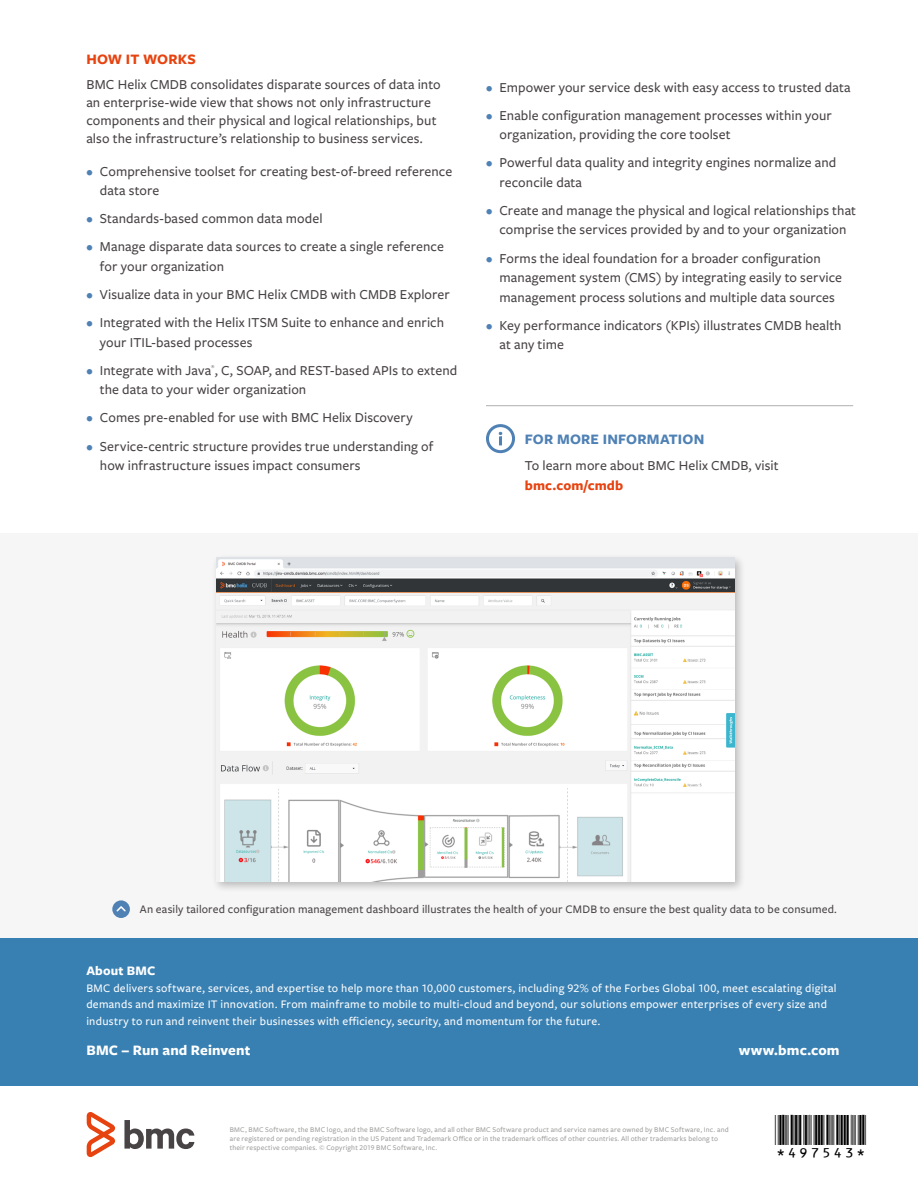
<style>
.page{position:relative;width:918px;height:1188px;background:#fff}
.page>*{position:absolute;margin:0;border:0;box-sizing:border-box;transform-origin:0 0}
.t1{font:30px "BC39 HI Tall HR";color:#000}
.t2{font:700 15px "Freight Sans Pro";letter-spacing:.005em;color:#fff}
.t3{font:700 15px "Freight Sans Pro";letter-spacing:.01em;color:#4f81b5}
.t4{font:700 15px "Freight Sans Pro";letter-spacing:.01em;color:#e74310}
.t5{font:500 14.25px/19.5px "Freight Sans Pro";letter-spacing:.01em;color:#484344}
.t6{font:700 14.25px "Freight Sans Pro";letter-spacing:.01em;color:#e74310}
.t7{font:700 13.5px "Freight Sans Pro";letter-spacing:.015em;color:#fff}
.t8{font:500 12px/16.5px "Freight Sans Pro";letter-spacing:.025em;color:#fff}
.t9{font:500 12px "Freight Sans Pro";letter-spacing:.015em;color:#484344}
.t10{font:500 7.5px/9px "Freight Sans Pro";letter-spacing:.02em;color:#9d9d9c}
.t11{font:500 4.65px "Freight Sans Pro";color:#484344}
.s1{font-weight:600;color:#4f81b5}
</style>
<div class="page">
<div style="left:0;top:938px;width:918px;height:148px;background:#3980b2"></div>
<svg style="left:124px;top:1120px;width:70px;height:29px"></svg>
<svg style="left:87px;top:1112px;width:28px;height:45px"></svg>
<div style="left:486px;top:424px;width:29px;height:29px;border:3px solid #4f81b5;border-radius:50%"></div>
<svg style="left:499px;top:432px;width:3px;height:13px"></svg>
<hr style="left:486px;top:405px;width:367px;height:1px;background:#b1b0b3">
<div style="left:0;top:534px;width:918px;height:404px;background:#f6f6f6"></div>
<div style="left:112px;top:900px;width:18px;height:18px;background:#4f81b5;border-radius:50%"></div>
<svg style="left:116px;top:906px;width:10px;height:6px"></svg>
<div style="left:211px;top:553px;width:535px;height:340px;background:#000;opacity:.25"></div>
<img style="left:216px;top:557px;width:518px;height:324px">
<p class="t4" style="left:86px;top:49px;width:111px">HOW IT WORKS</p>
<p class="t5" style="left:86px;top:75px;width:356px;line-height:18px">BMC Helix CMDB consolidates disparate sources of data into an enterprise-wide view that shows not only infrastructure components and their physical and logical relationships, but also the infrastructure’s relationship to business services.</p>
<p class="t5" style="left:100px;top:161px;width:354px;text-indent:-13px"><span class="s1">•</span> Comprehensive toolset for creating best-of-breed reference data store</p>
<p class="t5" style="left:86px;top:208px;width:238px"><span class="s1">•</span> Standards-based common data model</p>
<p class="t5" style="left:100px;top:236px;width:345px;text-indent:-13px"><span class="s1">•</span> Manage disparate data sources to create a single reference for your organization</p>
<p class="t5" style="left:86px;top:284px;width:365px"><span class="s1">•</span> Visualize data in your BMC Helix CMDB with CMDB Explorer</p>
<p class="t5" style="left:100px;top:312px;width:346px;text-indent:-13px"><span class="s1">•</span> Integrated with the Helix ITSM Suite to enhance and enrich your ITIL-based processes</p>
<p class="t5" style="left:86px;top:360px;width:372px"><span class="s1">•</span> Integrate with Java , C, SOAP, and REST-based APIs to extend</p>
<p class="t11" style="left:211px;top:364px;width:5px">®</p>
<p class="t5" style="left:100px;top:379px;width:208px">the data to your wider organization</p>
<p class="t5" style="left:86px;top:407px;width:328px"><span class="s1">•</span> Comes pre-enabled for use with BMC Helix Discovery</p>
<p class="t5" style="left:100px;top:436px;width:335px;text-indent:-13px"><span class="s1">•</span> Service-centric structure provides true understanding of how infrastructure issues impact consumers</p>
<p class="t5" style="left:486px;top:77px;width:366px"><span class="s1">•</span> Empower your service desk with easy access to trusted data</p>
<p class="t5" style="left:499px;top:105px;width:334px;text-indent:-13px"><span class="s1">•</span> Enable configuration management processes within your organization, providing the core toolset</p>
<p class="t5" style="left:499px;top:152px;width:338px;text-indent:-13px"><span class="s1">•</span> Powerful data quality and integrity engines normalize and reconcile data</p>
<p class="t5" style="left:486px;top:200px;width:372px;text-align:center"><span class="s1">•</span> Create and manage the physical and logical relationships that comprise the services provided by and to your organization</p>
<p class="t5" style="left:499px;top:248px;width:344px;text-indent:-13px"><span class="s1">•</span> Forms the ideal foundation for a broader configuration management system (CMS) by integrating easily to service management process solutions and multiple data sources</p>
<p class="t5" style="left:499px;top:315px;width:344px;text-indent:-13px"><span class="s1">•</span> Key performance indicators (KPIs) illustrates CMDB health at any time</p>
<p class="t3" style="left:525px;top:429px;width:181px">FOR MORE INFORMATION</p>
<p class="t5" style="left:525px;top:455px;width:255px">To learn more about BMC Helix CMDB, visit</p>
<p class="t6" style="left:525px;top:475px;width:100px">bmc.com/cmdb</p>
<p class="t9" style="left:140px;top:901px;width:699px">An easily tailored configuration management dashboard illustrates the health of your CMDB to ensure the best quality data to be consumed.</p>
<p class="t7" style="left:86px;top:962px;width:71px">About BMC</p>
<p class="t8" style="left:86px;top:979px;width:752px">BMC delivers software, services, and expertise to help more than 10,000 customers, including 92% of the Forbes Global 100, meet escalating digital demands and maximize IT innovation. From mainframe to mobile to multi-cloud and beyond, our solutions empower enterprises of every size and industry to run and reinvent their businesses with efficiency, security, and momentum for the future.</p>
<p class="t2" style="left:86px;top:1040px;width:165px">BMC – Run and Reinvent</p>
<p class="t2" style="left:739px;top:1040px;width:102px">www.bmc.com</p>
<p class="t10" style="left:230px;top:1125px;width:500px">BMC, BMC Software, the BMC logo, and the BMC Software logo, and all other BMC Software product and service names are owned by BMC Software, Inc. and are registered or pending registration in the US Patent and Trademark Office or in the trademark offices of other countries. All other trademarks belong to their respective companies. © Copyright 2019 BMC Software, Inc.</p>
<h1 class="t1" style="left:775px;top:1107px;width:93px">*497543*</h1>
</div>
